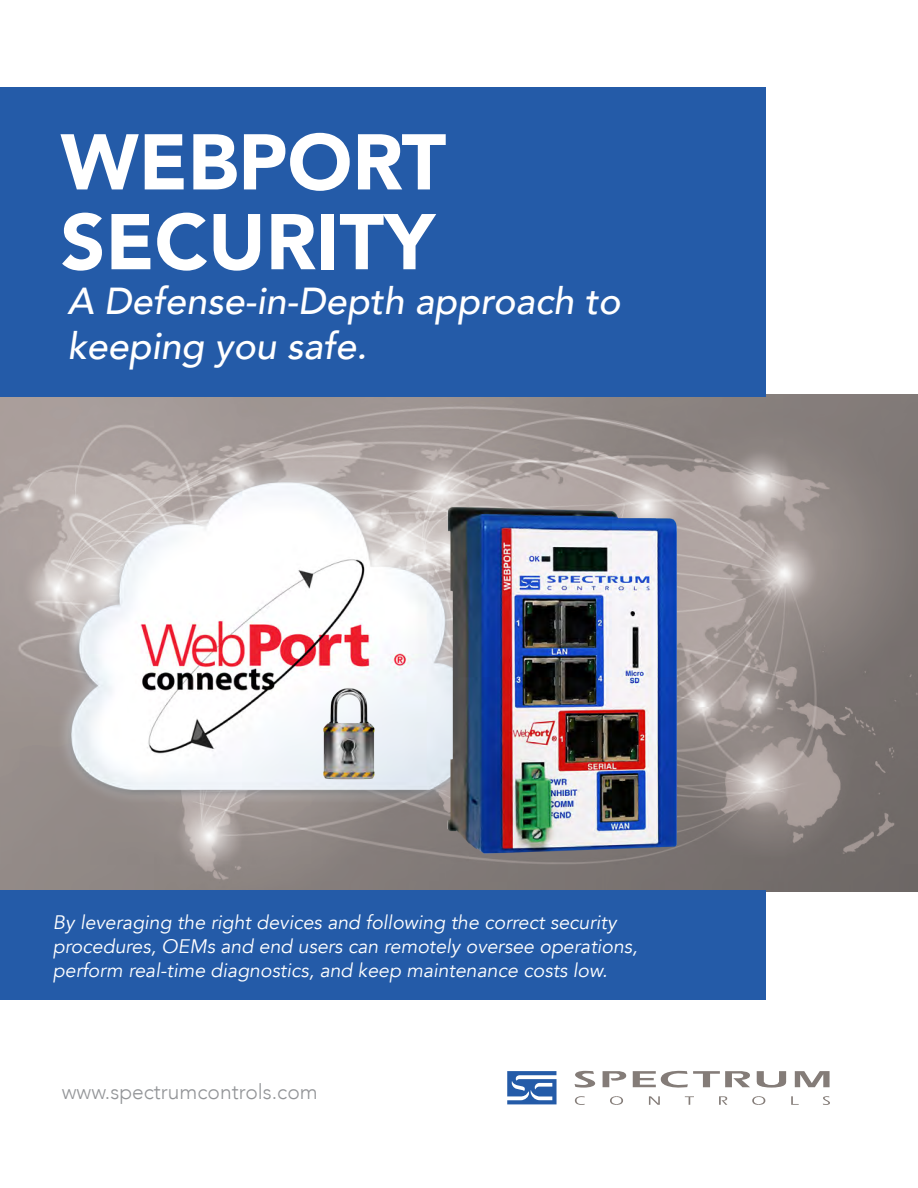
<style>
.page{position:relative;width:918px;height:1188px;background:#fff}
.page>*{position:absolute;margin:0;border:0;box-sizing:border-box;transform-origin:0 0}
.t1{font:900 78px "Avenir";color:#fff}
.t2{font:italic 500 37.5px/45px "Avenir";color:#fff}
.t3{font:300 21px "Avenir";color:#939598}
.t4{font:italic 19.5px/24px "Avenir";color:#fff}
</style>
<div class="page">
<svg style="left:823px;top:1096px;width:7px;height:9px"></svg>
<svg style="left:791px;top:1096px;width:8px;height:9px"></svg>
<svg style="left:752px;top:1096px;width:13px;height:9px"></svg>
<svg style="left:610px;top:1096px;width:13px;height:9px"></svg>
<svg style="left:575px;top:1096px;width:10px;height:9px"></svg>
<svg style="left:649px;top:1096px;width:11px;height:9px"></svg>
<svg style="left:685px;top:1096px;width:9px;height:9px"></svg>
<svg style="left:719px;top:1096px;width:8px;height:9px"></svg>
<svg style="left:575px;top:1071px;width:20px;height:17px"></svg>
<svg style="left:633px;top:1071px;width:117px;height:17px"></svg>
<svg style="left:757px;top:1071px;width:29px;height:17px"></svg>
<svg style="left:795px;top:1071px;width:35px;height:16px"></svg>
<svg style="left:603px;top:1071px;width:23px;height:16px"></svg>
<svg style="left:507px;top:1071px;width:50px;height:33px"></svg>
<img style="left:0;top:395px;width:918px;height:496px">
<img style="left:58px;top:470px;width:434px;height:333px">
<img style="left:323px;top:687px;width:54px;height:94px">
<div style="left:0;top:87px;width:766px;height:310px;background:#245ba8"></div>
<div style="left:0;top:890px;width:766px;height:109px;background:#245ba8"></div>
<img style="left:428px;top:494px;width:276px;height:374px">
<p class="t1" style="left:61px;top:95px;width:387px">WEBPORT</p>
<p class="t1" style="left:61px;top:175px;width:376px">SECURITY</p>
<p class="t2" style="left:67px;top:279px;width:555px">A Defense-in-Depth approach to keeping you safe.</p>
<p class="t4" style="left:53px;top:911px;width:586px">By leveraging the right devices and following the correct security procedures, OEMs and end users can remotely oversee operations, perform real-time diagnostics, and keep maintenance costs low.</p>
<p class="t3" style="left:62px;top:1079px;width:258px">www.spectrumcontrols.com</p>
</div>
